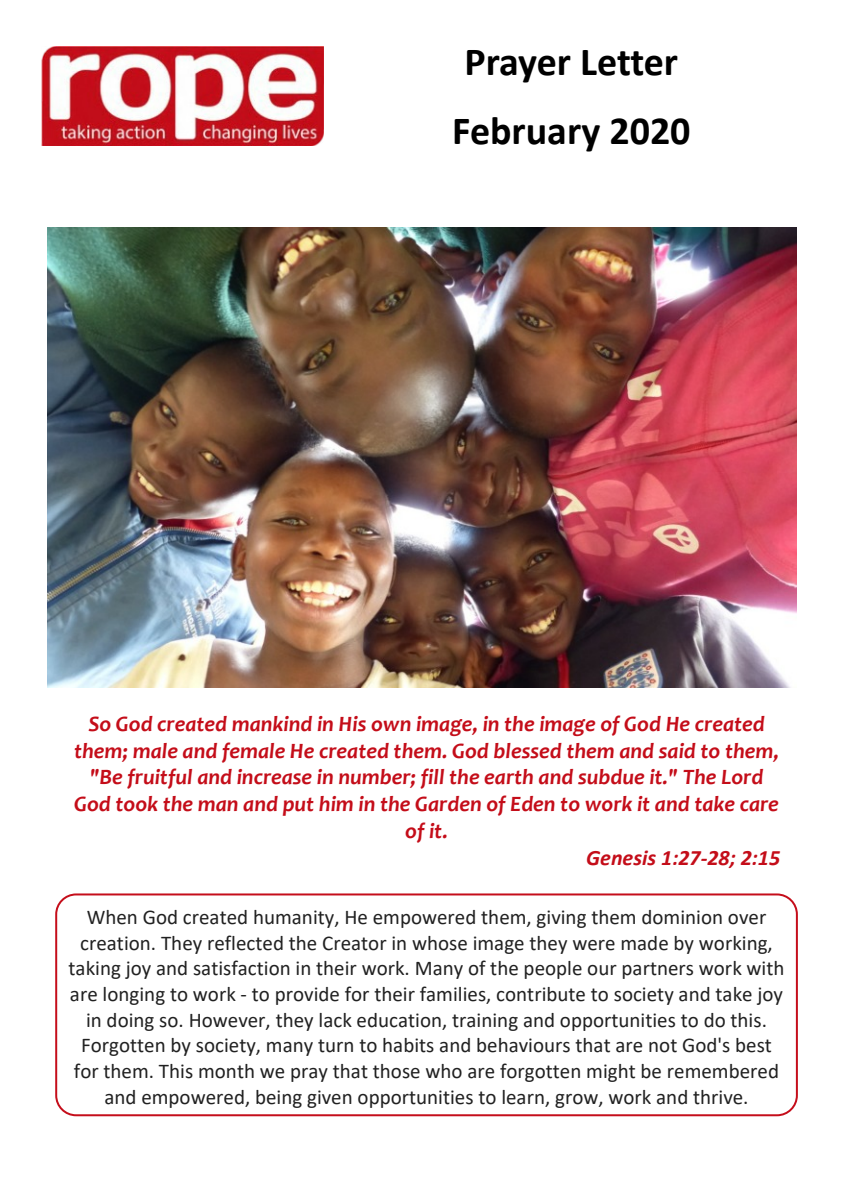
<style>
.page{position:relative;width:842px;height:1191px;background:#fff}
.page>*{position:absolute;margin:0;border:0;box-sizing:border-box;transform-origin:0 0}
.t1{font:700 40px/68.8px "Calibri";color:#000;text-align:center}
.t2{font:italic 700 22px/26.8px "Candara";color:#c40d19;text-align:center}
.t3{font:italic 700 22px "Calibri";color:#c40d19}
.t4{font:21px/25.6px "Calibri";color:#212121;text-align:center}
</style>
<div class="page">
<div style="left:55px;top:893px;width:743px;height:223px;background:#fff;border:2px solid #c50e1b;border-radius:20px"></div>
<img style="left:41px;top:46px;width:283px;height:100px">
<img style="left:47px;top:227px;width:749px;height:460px">
<h1 class="t1" style="left:452px;top:31px;width:240px">Prayer Letter<br>February 2020</h1>
<p class="t2" style="left:74px;top:712px;width:706px">So God created mankind in His own image, in the image of God He created them; male and female He created them. God blessed them and said to them, "Be fruitful and increase in number; fill the earth and subdue it." The Lord God took the man and put him in the Garden of Eden to work it and take care of it.</p>
<p class="t3" style="left:586px;top:848px;width:196px">Genesis 1:27-28; 2:15</p>
<p class="t4" style="left:69px;top:906px;width:717px">When God created humanity, He empowered them, giving them dominion over creation. They reflected the Creator in whose image they were made by working, taking joy and satisfaction in their work. Many of the people our partners work with are longing to work - to provide for their families, contribute to society and take joy in doing so. However, they lack education, training and opportunities to do this.<br>Forgotten by society, many turn to habits and behaviours that are not God's best for them. This month we pray that those who are forgotten might be remembered and empowered, being given opportunities to learn, grow, work and thrive.</p>
</div>
